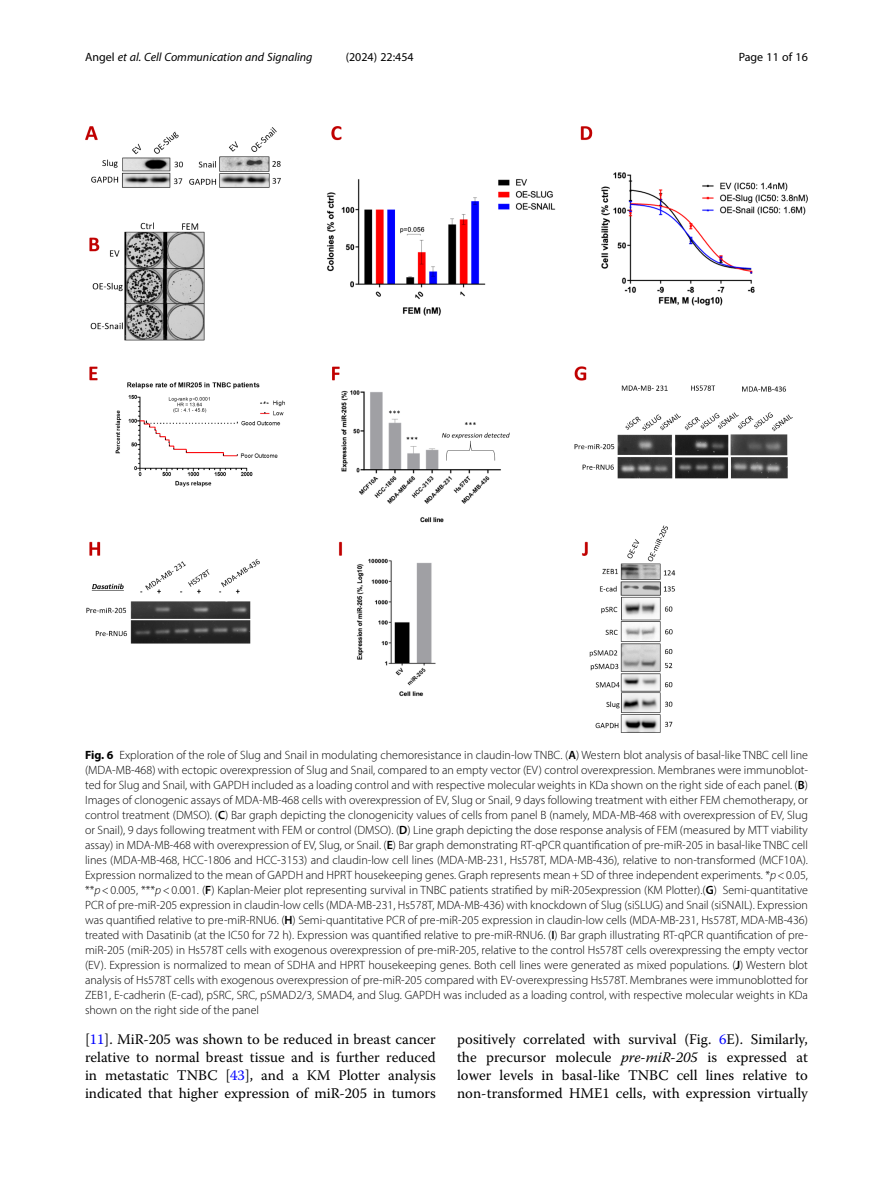
<style>
.page{position:relative;width:893px;height:1191px;background:#fff}
.page>*{position:absolute;margin:0;border:0;box-sizing:border-box;transform-origin:0 0}
.Body_Text_Indent{font:14.7px/18px "Warnock Pro";color:#000;text-align:justify}
.Figure_Caption{font:300 12px/15px "Myriad Pro";color:#000;text-align:justify}
.t1{font:italic 12px "Myriad Pro";color:#000}
.t2{font:12px "Myriad Pro";color:#000}
.s1{font-style:normal}
.s2{font-weight:700}
.s3{font-weight:600}
.s4{font-style:italic}
.s5{color:#00f}
</style>
<div class="page">
<img style="left:85px;top:126px;width:723px;height:606px">
<p class="t1" style="left:85px;top:50px;width:229px"><span class="s1">Angel</span> et al. Cell Communication and Signaling</p>
<p class="t2" style="left:346px;top:50px;width:70px">(2024) 22:454</p>
<p class="t2" style="left:739px;top:50px;width:71px">Page 11 of 16</p>
<p class="Figure_Caption" style="left:85px;top:747px;width:724px"><span class="s2">Fig. 6</span> Exploration of the role of Slug and Snail in modulating chemoresistance in claudin-low TNBC. (<span class="s3">A</span>) Western blot analysis of basal-like TNBC cell line (MDA-MB-468) with ectopic overexpression of Slug and Snail, compared to an empty vector (EV) control overexpression. Membranes were immunoblot&shy;ted for Slug and Snail, with GAPDH included as a loading control and with respective molecular weights in KDa shown on the right side of each panel. (<span class="s3">B</span>)<br>Images of clonogenic assays of MDA-MB-468 cells with overexpression of EV, Slug or Snail, 9 days following treatment with either FEM chemotherapy, or control treatment (DMSO). (<span class="s3">C</span>) Bar graph depicting the clonogenicity values of cells from panel B (namely, MDA-MB-468 with overexpression of EV, Slug or Snail), 9 days following treatment with FEM or control (DMSO). (<span class="s3">D</span>) Line graph depicting the dose response analysis of FEM (measured by MTT viability assay) in MDA-MB-468 with overexpression of EV, Slug, or Snail. (<span class="s3">E</span>) Bar graph demonstrating RT-qPCR quantification of pre-miR-205 in basal-like TNBC cell lines (MDA-MB-468, HCC-1806 and HCC-3153) and claudin-low cell lines (MDA-MB-231, Hs578T, MDA-MB-436), relative to non-transformed (MCF10A).<br>Expression normalized to the mean of GAPDH and HPRT housekeeping genes. Graph represents mean+SD of three independent experiments. *<span class="s4">p</span>&lt;0.05, **<span class="s4">p</span>&lt;0.005, ***<span class="s4">p</span>&lt;0.001. (<span class="s3">F</span>) Kaplan-Meier plot representing survival in TNBC patients stratified by miR-205expression (KM Plotter).(<span class="s3">G</span>) Semi-quantitative PCR of pre-miR-205 expression in claudin-low cells (MDA-MB-231, Hs578T, MDA-MB-436) with knockdown of Slug (siSLUG) and Snail (siSNAIL). Expression was quantified relative to pre-miR-RNU6. (<span class="s3">H</span>) Semi-quantitative PCR of pre-miR-205 expression in claudin-low cells (MDA-MB-231, Hs578T, MDA-MB-436) treated with Dasatinib (at the IC50 for 72 h). Expression was quantified relative to pre-miR-RNU6. (<span class="s3">I</span>) Bar graph illustrating RT-qPCR quantification of pre&shy;miR-205 (miR-205) in Hs578T cells with exogenous overexpression of pre-miR-205, relative to the control Hs578T cells overexpressing the empty vector (EV). Expression is normalized to mean of SDHA and HPRT housekeeping genes. Both cell lines were generated as mixed populations. (<span class="s3">J</span>) Western blot analysis of Hs578T cells with exogenous overexpression of pre-miR-205 compared with EV-overexpressing Hs578T. Membranes were immunoblotted for ZEB1, E-cadherin (E-cad), pSRC, SRC, pSMAD2/3, SMAD4, and Slug. GAPDH was included as a loading control, with respective molecular weights in KDa shown on the right side of the panel</p>
<p class="Body_Text_Indent" style="left:85px;top:1030px;width:352px">[<span class="s5">11</span>]. MiR-205 was shown to be reduced in breast cancer relative to normal breast tissue and is further reduced in metastatic TNBC [<span class="s5">43</span>], and a KM Plotter analysis indicated that higher expression of miR-205 in tumors</p>
<p class="Body_Text_Indent" style="left:457px;top:1030px;width:352px">positively correlated with survival (Fig. <span class="s5">6</span>E). Similarly, the precursor molecule <span class="s4">pre-miR-205</span> is expressed at lower levels in basal-like TNBC cell lines relative to non-transformed HME1 cells, with expression virtually</p>
</div>
